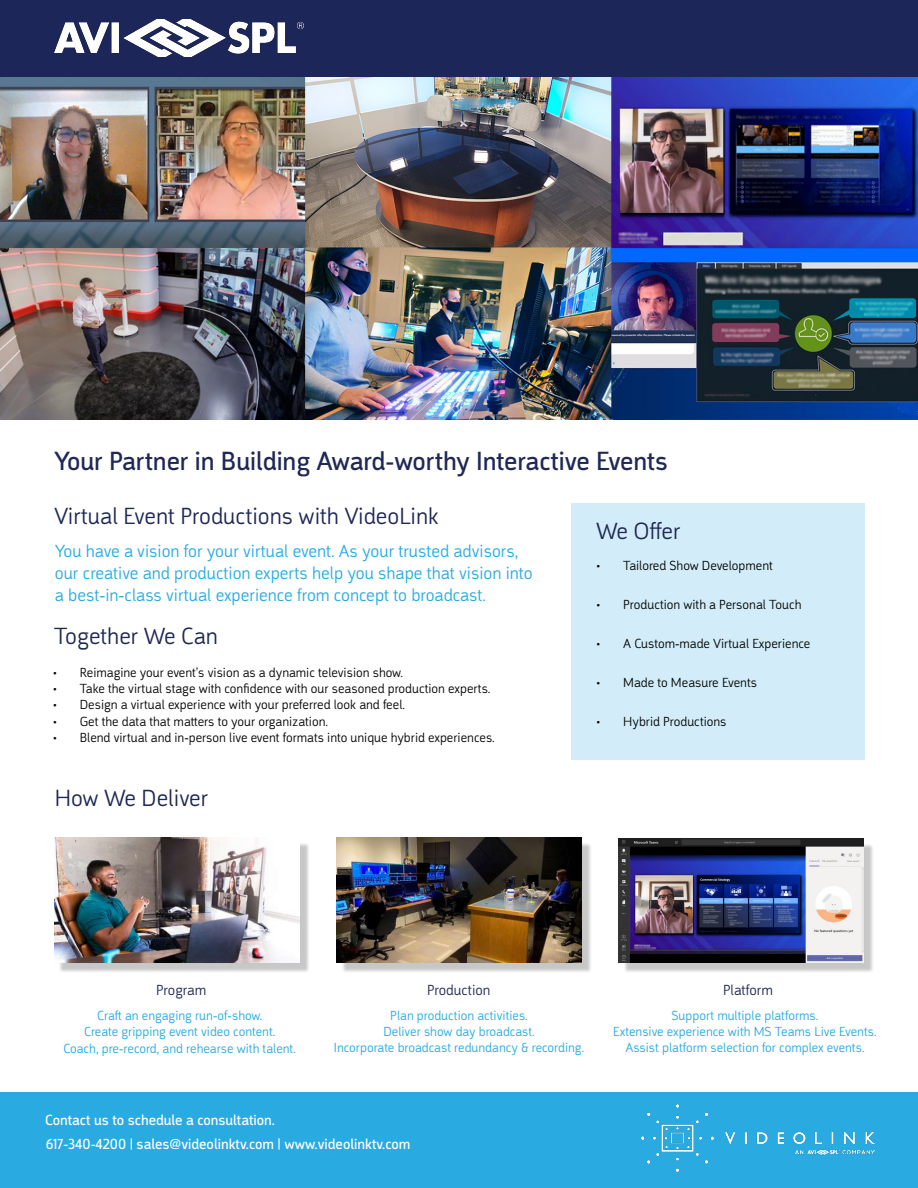
<style>
.page{position:relative;width:918px;height:1188px;background:#fff}
.page>*{position:absolute;margin:0;border:0;box-sizing:border-box;transform-origin:0 0}
.t1{font:27px "Argumentum";color:#1f2856}
.t2{font:300 24px "Argumentum";color:#1f2856}
.t3{font:300 18px/21.6px "Argumentum";color:#29abe2}
.t4{font:15px "Argumentum";color:#fff}
.t5{font:300 15px "Argumentum";color:#1f2856}
.t6{font:300 13.5px "Argumentum";color:#040503}
.t7{font:300 13.5px "Argumentum";color:#29abe2}
</style>
<div class="page">
<div style="left:571px;top:503px;width:293px;height:256px;background:#d2edf9"></div>
<div style="left:0;top:1093px;width:918px;height:95px;background:#29abe2"></div>
<img style="left:642px;top:1104px;width:233px;height:67px">
<div style="left:0;top:0;width:918px;height:79px;background:#1d2658"></div>
<img style="left:54px;top:19px;width:250px;height:38px">
<img style="left:0;top:78px;width:918px;height:341px">
<div style="left:59px;top:842px;width:251px;height:132px;background:#231f20;opacity:.25"></div>
<img style="left:54px;top:837px;width:245px;height:126px">
<div style="left:341px;top:842px;width:251px;height:131px;background:#231f20;opacity:.25"></div>
<img style="left:337px;top:838px;width:245px;height:124px">
<div style="left:623px;top:843px;width:251px;height:130px;background:#231f20;opacity:.25"></div>
<img style="left:619px;top:838px;width:245px;height:125px">
<p class="t1" style="left:54px;top:445px;width:615px">Your Partner in Building Award-worthy Interactive Events</p>
<p class="t2" style="left:54px;top:501px;width:386px">Virtual Event Productions with VideoLink</p>
<p class="t3" style="left:55px;top:541px;width:479px">You have a vision for your virtual event. As your trusted advisors, our creative and production experts help you shape that vision into a best-in-class virtual experience from concept to broadcast.</p>
<p class="t2" style="left:54px;top:622px;width:165px">Together We Can</p>
<p class="t6" style="left:53px;top:664px;width:352px">• Reimagine your event’s vision as a dynamic television show.</p>
<p class="t6" style="left:53px;top:681px;width:439px">• Take the virtual stage with confidence with our seasoned production experts.</p>
<p class="t6" style="left:53px;top:697px;width:354px">• Design a virtual experience with your preferred look and feel.</p>
<p class="t6" style="left:53px;top:713px;width:277px">• Get the data that matters to your organization.</p>
<p class="t6" style="left:53px;top:729px;width:444px">• Blend virtual and in-person live event formats into unique hybrid experiences.</p>
<p class="t2" style="left:55px;top:783px;width:155px">How We Deliver</p>
<p class="t2" style="left:596px;top:516px;width:86px">We Offer</p>
<p class="t6" style="left:596px;top:557px;width:178px">• Tailored Show Development</p>
<p class="t6" style="left:596px;top:596px;width:207px">• Production with a Personal Touch</p>
<p class="t6" style="left:596px;top:635px;width:216px">• A Custom-made Virtual Experience</p>
<p class="t6" style="left:596px;top:674px;width:162px">• Made to Measure Events</p>
<p class="t6" style="left:596px;top:713px;width:132px">• Hybrid Productions</p>
<p class="t5" style="left:156px;top:981px;width:52px">Program</p>
<p class="t5" style="left:427px;top:981px;width:65px">Production</p>
<p class="t5" style="left:723px;top:981px;width:51px">Platform</p>
<p class="t7" style="left:97px;top:1008px;width:167px">Craft an engaging run-of-show.</p>
<p class="t7" style="left:84px;top:1024px;width:193px">Create gripping event video content.</p>
<p class="t7" style="left:63px;top:1040px;width:234px">Coach, pre-record, and rehearse with talent.</p>
<p class="t7" style="left:390px;top:1007px;width:139px">Plan production activities.</p>
<p class="t7" style="left:383px;top:1024px;width:153px">Deliver show day broadcast.</p>
<p class="t7" style="left:334px;top:1040px;width:252px">Incorporate broadcast redundancy &amp; recording.</p>
<p class="t4" style="left:45px;top:1111px;width:231px">Contact us to schedule a consultation.</p>
<p class="t4" style="left:46px;top:1135px;width:366px">617-340-4200 | sales@videolinktv.com | www.videolinktv.com</p>
<p class="t7" style="left:672px;top:1007px;width:148px">Support multiple platforms.</p>
<p class="t7" style="left:613px;top:1023px;width:265px">Extensive experience with MS Teams Live Events.</p>
<p class="t7" style="left:625px;top:1040px;width:241px">Assist platform selection for complex events.</p>
</div>
